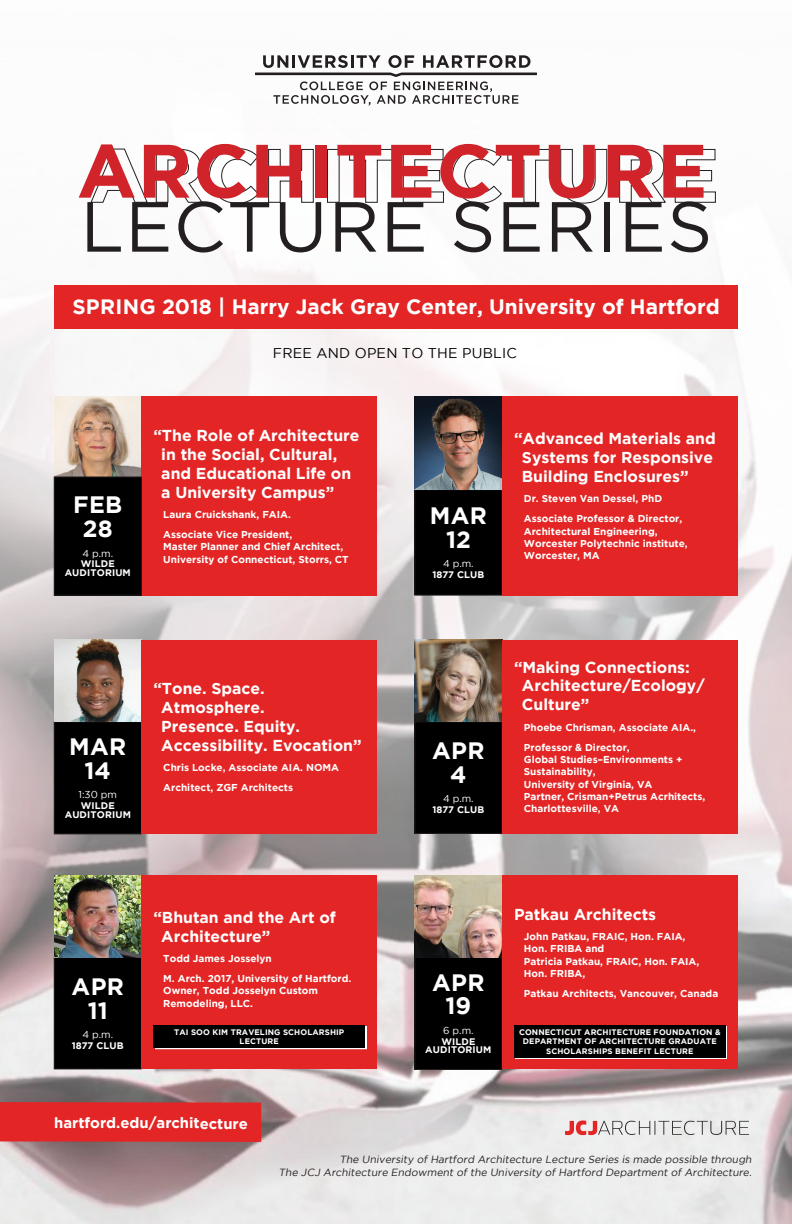
<style>
.page{position:relative;width:792px;height:1224px;background:#fff}
.page>*{position:absolute;margin:0;border:0;box-sizing:border-box;transform-origin:0 0}
.t1{font:700 75.5px "Gotham";letter-spacing:.015em;color:#d1232a}
.t2{font:70.8px "Gotham";letter-spacing:.015em;color:#231f20}
.t3{font:700 23.7px/23.7px "Gotham";letter-spacing:.015em;color:#fff;text-align:center}
.t4{font:700 20.8px "Gotham";color:#fff}
.t5{font:700 15.8px/19px "Gotham";color:#fff}
.t6{font:700 14.8px "Gotham";color:#fff}
.t7{font:14.2px "Gotham";letter-spacing:.015em;color:#000}
.t8{font:italic 10.4px/12.5px "Gotham";color:#231f20;text-align:right}
.t9{font:700 10px/12.3px "Gotham";color:#fff}
.t10{font:10px "Gotham";color:#fff}
.t11{font:700 9.5px/8.8px "Gotham";letter-spacing:.015em;color:#fff;text-align:center}
.t12{font:700 8px/9.6px "Gotham";letter-spacing:.015em;color:#fff;text-align:center}
</style>
<div class="page">
<img style="left:0;top:105px;width:792px;height:1119px">
<svg style="left:565px;top:1121px;width:184px;height:14px;background:#d1bfbf"></svg>
<div style="left:0;top:1102px;width:261px;height:40px;background:#e32525"></div>
<div style="left:415px;top:490px;width:87px;height:105px;background:#000"></div>
<div style="left:415px;top:490px;width:87px;height:105px;border:1px solid #231f20"></div>
<img style="left:54px;top:396px;width:88px;height:81px">
<img style="left:415px;top:396px;width:87px;height:94px">
<div style="left:142px;top:396px;width:235px;height:199px;background:#e32525"></div>
<div style="left:502px;top:396px;width:235px;height:199px;background:#e32525"></div>
<div style="left:54px;top:722px;width:87px;height:112px;background:#000"></div>
<div style="left:54px;top:722px;width:88px;height:112px;border:1px solid #231f20"></div>
<div style="left:415px;top:722px;width:87px;height:111px;background:#000"></div>
<div style="left:415px;top:722px;width:87px;height:112px;border:1px solid #231f20"></div>
<img style="left:54px;top:640px;width:88px;height:82px">
<img style="left:415px;top:640px;width:87px;height:82px">
<div style="left:142px;top:640px;width:235px;height:194px;background:#e32525"></div>
<div style="left:502px;top:640px;width:235px;height:194px;background:#e32525"></div>
<div style="left:54px;top:957px;width:87px;height:112px;background:#000"></div>
<div style="left:54px;top:957px;width:88px;height:112px;border:1px solid #231f20"></div>
<div style="left:415px;top:957px;width:87px;height:112px;background:#000"></div>
<div style="left:415px;top:957px;width:87px;height:113px;border:1px solid #231f20"></div>
<img style="left:54px;top:875px;width:88px;height:83px">
<img style="left:415px;top:875px;width:87px;height:83px">
<div style="left:142px;top:875px;width:235px;height:194px;background:#e32525"></div>
<div style="left:502px;top:875px;width:235px;height:194px;background:#e32525"></div>
<div style="left:155px;top:1026px;width:211px;height:23px;background:#fff"></div>
<div style="left:153px;top:1025px;width:212px;height:23px;background:#000"></div>
<div style="left:515px;top:1026px;width:212px;height:33px;background:#fff"></div>
<div style="left:514px;top:1025px;width:212px;height:33px;background:#000"></div>
<div style="left:54px;top:477px;width:87px;height:118px;background:#000"></div>
<div style="left:54px;top:477px;width:88px;height:118px;border:1px solid #231f20"></div>
<svg style="left:90px;top:149px;width:58px;height:54px"></svg>
<svg style="left:156px;top:149px;width:47px;height:54px"></svg>
<svg style="left:209px;top:148px;width:50px;height:56px"></svg>
<svg style="left:268px;top:149px;width:46px;height:54px"></svg>
<div style="left:327px;top:149px;width:12px;height:54px;border:1px solid #231f20"></div>
<svg style="left:349px;top:149px;width:45px;height:54px"></svg>
<svg style="left:403px;top:149px;width:41px;height:54px"></svg>
<svg style="left:452px;top:148px;width:100px;height:56px"></svg>
<svg style="left:560px;top:149px;width:47px;height:55px"></svg>
<svg style="left:619px;top:149px;width:47px;height:54px"></svg>
<svg style="left:675px;top:149px;width:41px;height:54px"></svg>
<div style="left:54px;top:285px;width:684px;height:43px;background:#e32525"></div>
<svg style="left:255px;top:55px;width:282px;height:50px"></svg>
<h1 class="t1" style="left:77px;top:127px;width:632px">ARCHITECTURE</h1>
<h2 class="t2" style="left:80px;top:187px;width:634px">LECTURE SERIES</h2>
<h3 class="t4" style="left:72px;top:295px;width:649px">SPRING 2018 | Harry Jack Gray Center, University of Hartford</h3>
<h3 class="t7" style="left:273px;top:345px;width:245px">FREE AND OPEN TO THE PUBLIC</h3>
<h3 class="t3" style="left:73px;top:492px;width:51px">FEB<br>28</h3>
<p class="t10" style="left:82px;top:547px;width:32px">4 p.m.</p>
<p class="t11" style="left:65px;top:559px;width:68px">WILDE<br>AUDITORIUM</p>
<h3 class="t5" style="left:161px;top:425px;width:200px;text-indent:-8px">“The Role of Architecture in the Social, Cultural, and Educational Life on a University Campus”</h3>
<p class="t9" style="left:163px;top:504px;width:131px;line-height:20.2px">Laura Cruickshank, FAIA.<br>Associate Vice President,</p>
<p class="t9" style="left:163px;top:540px;width:187px">Master Planner and Chief Architect,<br>University of Connecticut, Storrs, CT</p>
<h3 class="t3" style="left:430px;top:503px;width:59px">MAR<br>12</h3>
<p class="t10" style="left:443px;top:558px;width:32px">4 p.m.</p>
<p class="t11" style="left:432px;top:570px;width:54px">1877 CLUB</p>
<h3 class="t5" style="left:522px;top:429px;width:195px;text-indent:-8px">“Advanced Materials and<br>Systems for Responsive<br>Building Enclosures”</h3>
<p class="t9" style="left:524px;top:488px;width:160px;line-height:20.2px">Dr. Steven Van Dessel, PhD<br>Associate Professor &amp; Director,</p>
<p class="t9" style="left:524px;top:525px;width:165px">Architectural Engineering,<br>Worcester Polytechnic institute,<br>Worcester, MA</p>
<h3 class="t3" style="left:69px;top:734px;width:59px">MAR<br>14</h3>
<p class="t10" style="left:79px;top:789px;width:40px">1:30 pm</p>
<p class="t11" style="left:65px;top:801px;width:68px">WILDE<br>AUDITORIUM</p>
<h3 class="t5" style="left:161px;top:678px;width:202px;text-indent:-8px">“Tone. Space.<br>Atmosphere.<br>Presence. Equity.<br>Accessibility. Evocation”</h3>
<p class="t9" style="left:163px;top:757px;width:177px;line-height:20.2px">Chris Locke, Associate AIA. NOMA<br>Architect, ZGF Architects</p>
<h3 class="t3" style="left:432px;top:738px;width:54px">APR<br>4</h3>
<p class="t10" style="left:443px;top:793px;width:32px">4 p.m.</p>
<p class="t11" style="left:432px;top:805px;width:54px">1877 CLUB</p>
<h3 class="t5" style="left:522px;top:657px;width:184px;text-indent:-8px">“Making Connections:<br>Architecture/Ecology/<br>Culture”</h3>
<p class="t9" style="left:524px;top:717px;width:174px;line-height:20.2px">Phoebe Chrisman, Associate AIA.,<br>Professor &amp; Director,</p>
<p class="t9" style="left:524px;top:753px;width:183px">Global Studies–Environments +<br>Sustainability,<br>University of Virginia, VA<br>Partner, Crisman+Petrus Acrhitects,<br>Charlottesville, VA</p>
<h3 class="t3" style="left:72px;top:974px;width:54px">APR<br>11</h3>
<p class="t10" style="left:82px;top:1029px;width:32px">4 p.m.</p>
<p class="t11" style="left:72px;top:1041px;width:54px">1877 CLUB</p>
<h3 class="t5" style="left:514px;top:904px;width:144px">Patkau Architects</h3>
<p class="t9" style="left:524px;top:930px;width:177px">John Patkau, FRAIC, Hon. FAIA,<br>Hon. FRIBA and<br>Patricia Patkau, FRAIC, Hon. FAIA,<br>Hon. FRIBA,</p>
<p class="t9" style="left:524px;top:987px;width:196px">Patkau Architects, Vancouver, Canada</p>
<h3 class="t5" style="left:161px;top:907px;width:176px;text-indent:-8px">“Bhutan and the Art of<br>Architecture”</h3>
<p class="t9" style="left:163px;top:948px;width:190px;line-height:20.2px">Todd James Josselyn<br>M. Arch. 2017, University of Hartford.</p>
<p class="t9" style="left:163px;top:984px;width:156px">Owner, Todd Josselyn Custom<br>Remodeling, LLC.</p>
<h3 class="t3" style="left:432px;top:970px;width:54px">APR<br>19</h3>
<p class="t10" style="left:443px;top:1025px;width:32px">6 p.m.</p>
<p class="t11" style="left:425px;top:1037px;width:68px">WILDE<br>AUDITORIUM</p>
<p class="t12" style="left:174px;top:1027px;width:172px">TAI SOO KIM TRAVELING SCHOLARSHIP<br>LECTURE</p>
<p class="t12" style="left:519px;top:1027px;width:203px">CONNECTICUT ARCHITECTURE FOUNDATION &amp;<br>DEPARTMENT OF ARCHITECTURE GRADUATE<br>SCHOLARSHIPS BENEFIT LECTURE</p>
<h3 class="t6" style="left:54px;top:1115px;width:195px">hartford.edu/architecture</h3>
<p class="t8" style="left:279px;top:1153px;width:476px">The University of Hartford Architecture Lecture Series is made possible through<br>The JCJ Architecture Endowment of the University of Hartford Department of Architecture.</p>
</div>
